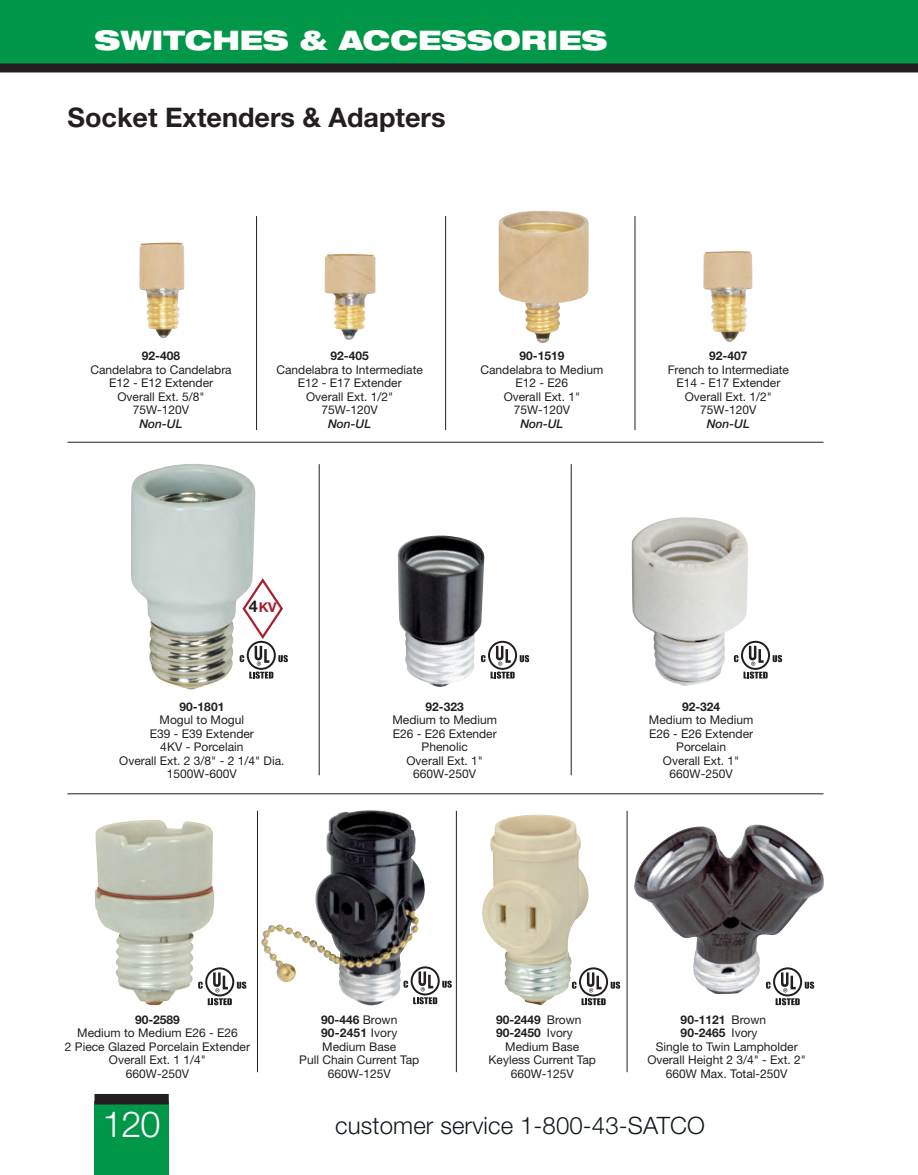
<style>
.page{position:relative;width:918px;height:1175px;background:#fff}
.page>*{position:absolute;margin:0;border:0;box-sizing:border-box;transform-origin:0 0}
.t1{font:300 36px "Helvetica Neue LT Std";color:#fff}
.t2{font:700 27px "Helvetica Neue LT Std";color:#231f20}
.t3{font:900 expanded 27px "Helvetica Neue LT Std";color:#fff}
.t4{font:300 24px "Helvetica Neue LT Std";letter-spacing:.005em;color:#101a21}
.t5{font:700 13.5px "Helvetica Neue LT Std";color:#ac1e2c}
.t6{font:12px/13.5px "Helvetica Neue LT Std";color:#231f20;text-align:center}
.t7{font:700 12px "Helvetica Neue LT Std";color:#231f20}
.t8{font:italic 500 12px "Helvetica Neue LT Std";color:#231f20}
.s1{font-size:16.2px;color:#231f20}
.s2{font-weight:700}
.s3{font-weight:400}
</style>
<div class="page">
<div style="left:0;top:0;width:918px;height:68px;background:#009748"></div>
<div style="left:95px;top:1101px;width:74px;height:73px;background:#009748"></div>
<div style="left:95px;top:1094px;width:74px;height:10px;background:#231f20"></div>
<div style="left:0;top:63px;width:918px;height:9px;background:#231f20"></div>
<img style="left:139px;top:242px;width:46px;height:96px">
<div style="left:247px;top:641px;width:29px;height:29px;border:2px solid #231f20;border-radius:50%"></div>
<svg style="left:256px;top:646px;width:32px;height:32px"></svg>
<img style="left:325px;top:254px;width:51px;height:86px">
<img style="left:499px;top:210px;width:90px;height:133px">
<img style="left:703px;top:251px;width:50px;height:91px">
<img style="left:131px;top:464px;width:125px;height:225px">
<svg style="left:244px;top:580px;width:38px;height:57px"></svg>
<div style="left:243px;top:579px;width:40px;height:59px;border:2px solid #ac1e2c;border-radius:50%"></div>
<img style="left:397px;top:535px;width:88px;height:152px">
<div style="left:488px;top:641px;width:29px;height:29px;border:2px solid #231f20;border-radius:50%"></div>
<svg style="left:481px;top:646px;width:48px;height:32px"></svg>
<img style="left:632px;top:517px;width:117px;height:169px">
<div style="left:741px;top:641px;width:29px;height:29px;border:2px solid #231f20;border-radius:50%"></div>
<svg style="left:734px;top:646px;width:48px;height:32px"></svg>
<img style="left:95px;top:820px;width:120px;height:185px">
<svg style="left:198px;top:981px;width:5px;height:7px"></svg>
<svg style="left:237px;top:981px;width:9px;height:7px"></svg>
<svg style="left:208px;top:998px;width:24px;height:7px"></svg>
<div style="left:205px;top:967px;width:29px;height:29px;border:2px solid #231f20;border-radius:50%"></div>
<svg style="left:213px;top:972px;width:15px;height:20px"></svg>
<img style="left:261px;top:810px;width:165px;height:196px">
<svg style="left:404px;top:980px;width:4px;height:7px"></svg>
<svg style="left:442px;top:980px;width:10px;height:7px"></svg>
<svg style="left:413px;top:997px;width:24px;height:7px"></svg>
<div style="left:411px;top:966px;width:29px;height:29px;border:2px solid #231f20;border-radius:50%"></div>
<svg style="left:419px;top:971px;width:14px;height:20px"></svg>
<img style="left:482px;top:814px;width:107px;height:191px">
<svg style="left:572px;top:981px;width:5px;height:7px"></svg>
<svg style="left:611px;top:981px;width:9px;height:7px"></svg>
<svg style="left:582px;top:998px;width:24px;height:7px"></svg>
<div style="left:579px;top:967px;width:29px;height:29px;border:2px solid #231f20;border-radius:50%"></div>
<svg style="left:587px;top:972px;width:15px;height:20px"></svg>
<img style="left:634px;top:824px;width:190px;height:170px">
<svg style="left:766px;top:981px;width:5px;height:7px"></svg>
<svg style="left:805px;top:981px;width:9px;height:7px"></svg>
<svg style="left:776px;top:998px;width:24px;height:7px"></svg>
<div style="left:773px;top:967px;width:29px;height:29px;border:2px solid #231f20;border-radius:50%"></div>
<svg style="left:781px;top:972px;width:15px;height:20px"></svg>
<hr style="left:68px;top:442px;width:756px;height:1px;background:#231f20">
<hr style="left:256px;top:216px;width:1px;height:214px;background:#231f20">
<hr style="left:445px;top:216px;width:1px;height:214px;background:#231f20">
<hr style="left:635px;top:216px;width:1px;height:214px;background:#231f20">
<hr style="left:68px;top:793px;width:756px;height:1px;background:#231f20">
<hr style="left:257px;top:810px;width:1px;height:262px;background:#231f20">
<hr style="left:456px;top:810px;width:1px;height:262px;background:#231f20">
<hr style="left:627px;top:810px;width:1px;height:262px;background:#231f20">
<hr style="left:319px;top:464px;width:1px;height:311px;background:#231f20">
<hr style="left:571px;top:464px;width:1px;height:311px;background:#231f20">
<h2 class="t3" style="left:94px;top:23px;width:514px">SWITCHES &amp; ACCESSORIES</h2>
<h2 class="t2" style="left:68px;top:101px;width:380px">Socket Extenders &amp; Adapters</h2>
<p class="t7" style="left:142px;top:348px;width:40px">92-408</p>
<p class="t6" style="left:90px;top:362px;width:143px">Candelabra to Candelabra<br>E12 - E12 Extender<br>Overall Ext. 5/8"<br>75W-120V</p>
<p class="t8" style="left:140px;top:416px;width:45px">Non-UL</p>
<p class="t7" style="left:331px;top:348px;width:40px">92-405</p>
<p class="t6" style="left:277px;top:362px;width:148px">Candelabra to Intermediate<br>E12 - E17 Extender<br>Overall Ext. 1/2"<br>75W-120V</p>
<p class="t8" style="left:328px;top:416px;width:45px">Non-UL</p>
<p class="t7" style="left:520px;top:348px;width:46px">90-1519</p>
<p class="t6" style="left:481px;top:362px;width:124px">Candelabra to Medium<br>E12 - E26<br>Overall Ext. 1"<br>75W-120V</p>
<p class="t8" style="left:520px;top:416px;width:45px">Non-UL</p>
<p class="t7" style="left:709px;top:348px;width:40px">92-407</p>
<p class="t6" style="left:668px;top:362px;width:123px">French to Intermediate<br>E14 - E17 Extender<br>Overall Ext. 1/2"<br>75W-120V</p>
<p class="t8" style="left:707px;top:416px;width:45px">Non-UL</p>
<p class="t5" style="left:249px;top:599px;width:29px"><span class="s1">4</span>KV</p>
<p class="t7" style="left:179px;top:699px;width:46px">90-1801</p>
<p class="t6" style="left:119px;top:713px;width:167px">Mogul to Mogul<br>E39 - E39 Extender<br>4KV - Porcelain<br>Overall Ext. 2 3/8" - 2 1/4" Dia.<br>1500W-600V</p>
<p class="t7" style="left:426px;top:699px;width:40px">92-323</p>
<p class="t6" style="left:392px;top:713px;width:106px">Medium to Medium<br>E26 - E26 Extender<br>Phenolic<br>Overall Ext. 1"<br>660W-250V</p>
<p class="t7" style="left:682px;top:699px;width:40px">92-324</p>
<p class="t6" style="left:649px;top:713px;width:106px">Medium to Medium<br>E26 - E26 Extender<br>Porcelain<br>Overall Ext. 1"<br>660W-250V</p>
<p class="t7" style="left:135px;top:1012px;width:46px">90-2589</p>
<p class="t6" style="left:65px;top:1026px;width:187px">Medium to Medium E26 - E26<br>2 Piece Glazed Porcelain Extender<br>Overall Ext. 1 1/4"<br>660W-250V</p>
<p class="t6" style="left:299px;top:1012px;width:122px"><span class="s2">90-446</span> Brown<br><span class="s2">90-2451</span> Ivory<br>Medium Base<br>Pull Chain Current Tap<br>660W-125V</p>
<p class="t7" style="left:496px;top:1012px;width:87px">90-2449 <span class="s3">Brown</span></p>
<p class="t7" style="left:496px;top:1025px;width:78px">90-2450 <span class="s3">Ivory</span></p>
<p class="t6" style="left:505px;top:1039px;width:76px">Medium Base</p>
<p class="t6" style="left:489px;top:1053px;width:109px">Keyless Current Tap</p>
<p class="t6" style="left:511px;top:1066px;width:65px">660W-125V</p>
<p class="t7" style="left:681px;top:1012px;width:87px">90-1121 <span class="s3">Brown</span></p>
<p class="t7" style="left:681px;top:1025px;width:78px">90-2465 <span class="s3">Ivory</span></p>
<p class="t6" style="left:656px;top:1039px;width:144px">Single to Twin Lampholder</p>
<p class="t6" style="left:647px;top:1053px;width:160px">Overall Height 2 3/4" - Ext. 2"</p>
<p class="t6" style="left:666px;top:1066px;width:123px">660W Max. Total-250V</p>
<h1 class="t1" style="left:102px;top:1101px;width:60px">120</h1>
<h3 class="t4" style="left:335px;top:1110px;width:371px">customer service 1-800-43-SATCO</h3>
</div>
